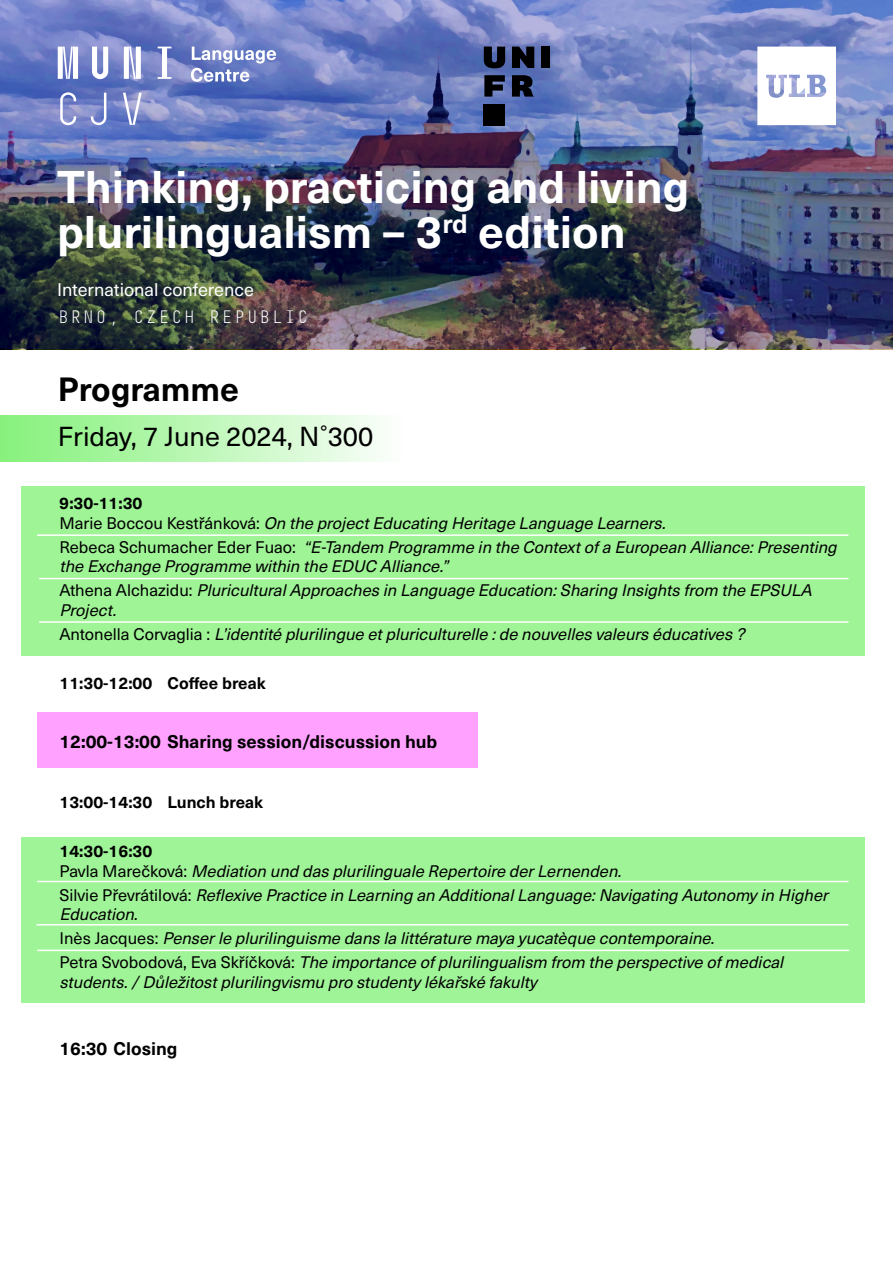
<style>
.page{position:relative;width:893px;height:1263px;background:#fff}
.page>*{position:absolute;margin:0;border:0;box-sizing:border-box;transform-origin:0 0}
.t1{font:700 45px/45px "Neue Haas Unica Pro";color:#fff}
.t2{font:700 33px "Neue Haas Unica Pro";color:#000}
.t3{font:27px "Neue Haas Unica Pro";color:#000}
.t4{font:700 18px "Neue Haas Unica Pro";color:#000}
.t5{font:18px "Neue Haas Unica Pro";color:#fff}
.t6{font:18px "Muni";color:#fff}
.t7{font:italic 16.5px/19.5px "Neue Haas Unica Pro";color:#000}
.t8{font:700 16.5px "Neue Haas Unica Pro";color:#000}
.s1{font-weight:700;font-style:normal}
.s2{font-style:normal}
</style>
<div class="page">
<div style="left:22px;top:837px;width:843px;height:165px;background:#a0f498"></div>
<div style="left:22px;top:486px;width:843px;height:170px;background:#9ff496"></div>
<div style="left:37px;top:713px;width:441px;height:55px;background:#ffa1ff"></div>
<div style="left:0;top:415px;width:401px;height:46px;background:linear-gradient(to right,#83f179,#fafefa)"></div>
<img style="left:0;top:0;width:893px;height:349px">
<svg style="left:484px;top:47px;width:21px;height:21px"></svg>
<svg style="left:512px;top:47px;width:22px;height:21px"></svg>
<div style="left:542px;top:47px;width:8px;height:21px;background:#000"></div>
<svg style="left:484px;top:75px;width:21px;height:22px"></svg>
<div style="left:484px;top:104px;width:21px;height:21px;background:#000"></div>
<svg style="left:512px;top:75px;width:22px;height:22px"></svg>
<svg style="left:757px;top:47px;width:79px;height:78px"></svg>
<svg style="left:58px;top:47px;width:20px;height:32px"></svg>
<svg style="left:92px;top:47px;width:16px;height:32px"></svg>
<svg style="left:124px;top:47px;width:17px;height:32px"></svg>
<svg style="left:158px;top:47px;width:13px;height:32px"></svg>
<svg style="left:191px;top:47px;width:85px;height:35px"></svg>
<svg style="left:60px;top:92px;width:16px;height:33px"></svg>
<svg style="left:91px;top:93px;width:15px;height:32px"></svg>
<svg style="left:123px;top:93px;width:19px;height:32px"></svg>
<hr style="left:37px;top:534px;width:811px;height:2px;background:#fff">
<hr style="left:39px;top:578px;width:809px;height:1px;background:#fff">
<hr style="left:39px;top:621px;width:809px;height:2px;background:#fff">
<hr style="left:37px;top:881px;width:811px;height:1px;background:#fff">
<hr style="left:37px;top:924px;width:811px;height:1px;background:#fff">
<hr style="left:37px;top:950px;width:812px;height:1px;background:#fff">
<h1 class="t1" style="left:57px;top:165px;width:634px">Thinking, practicing and living plurilingualism – 3<sup>rd</sup> edition</h1>
<p class="t5" style="left:57px;top:279px;width:198px">International conference</p>
<p class="t6" style="left:57px;top:307px;width:253px">BRNO, CZECH REPUBLIC</p>
<h2 class="t2" style="left:58px;top:369px;width:183px">Programme</h2>
<h3 class="t3" style="left:58px;top:420px;width:317px">Friday, 7 June 2024, N˚300</h3>
<p class="t7" style="left:59px;top:494px;width:612px"><span class="s1">9:30-11:30<br></span><span class="s2">M a r i e B o c c o u Ke s t řá n ko vá :</span> On the projectEducating Heritage Language Learners.</p>
<p class="t7" style="left:59px;top:537px;width:783px"><span class="s2">R e b e c a S c h u m a c h e r E d e r F u a o :</span> “E-Tandem Programme in the Contextofa European Alliance:Presenting the Exchange Programme within the EDUC Alliance.”</p>
<p class="t7" style="left:59px;top:581px;width:758px"><span class="s2">At h e n a A l c h a z i d u :</span> PluriculturalApproaches in Language Education:Sharing Insights from the EPSULA<br>Project.</p>
<p class="t7" style="left:59px;top:624px;width:691px"><span class="s2">A n t o n e l l a C o rva g l i a :</span> L’identité plurilingue etpluriculturelle :de nouvelles valeurs éducatives ?</p>
<p class="t8" style="left:59px;top:673px;width:208px">11:30-12:00 Coffee break</p>
<p class="t4" style="left:59px;top:730px;width:379px">12:00-13:00 Sharing session/discussion hub</p>
<p class="t8" style="left:59px;top:792px;width:205px">13:00-14:30 Lunch break</p>
<p class="t7" style="left:59px;top:842px;width:568px"><span class="s1">14:30-16:30<br></span><span class="s2">P a v l a M a re č ková :</span> Mediation und das plurilinguale Repertoire derLernenden.</p>
<p class="t7" style="left:59px;top:885px;width:774px"><span class="s2">S i l v i e P ře v r á t i l o vá :</span> Reflexive Practice in Learning an AdditionalLanguage:Navigating Autonomyin Higher<br>Education.</p>
<p class="t7" style="left:59px;top:927px;width:730px;line-height:24px"><span class="s2">I n è s J a c q u e s :</span> Penserle plurilinguisme dans la littérature maya yucatèque contemporaine.<br><span class="s2">P e t ra S vo b o d ová , E va S kř íč ková :</span> The importance ofplurilingualism from the perspective ofmedical</p>
<p class="t7" style="left:59px;top:973px;width:483px">students./Důležitostplurilingvismu pro studentylékařské fakulty</p>
<p class="t4" style="left:59px;top:1037px;width:120px">16:30 Closing</p>
</div>
